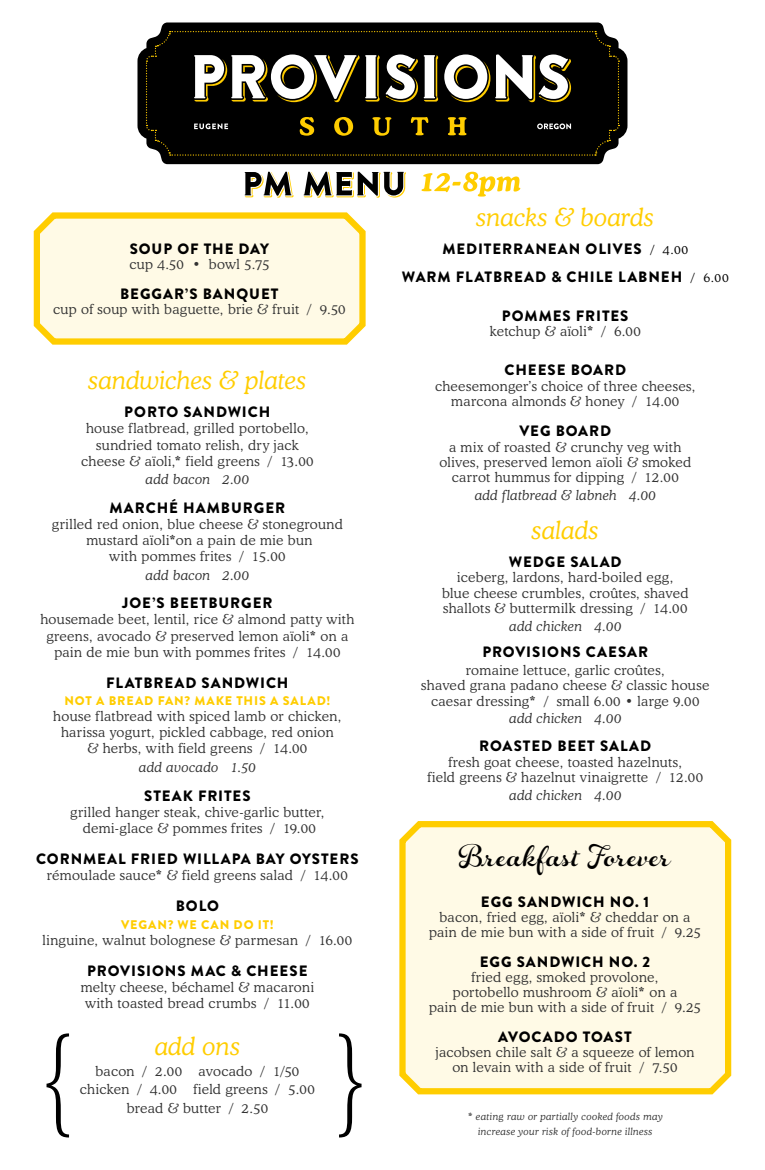
<style>
.page{position:relative;width:765px;height:1170px;background:#fff}
.page>*{position:absolute;margin:0;border:0;box-sizing:border-box;transform-origin:0 0}
.Item{font:37.5px "Rosarian";color:#000}
.Category{font:italic 300 25px "Cooper BT";letter-spacing:.005em;color:#ffcd00}
.Item-2{font:900 15px "Brandon Grotesque";letter-spacing:.065em;color:#000}
.Description{font:900 15px "Brandon Grotesque";letter-spacing:.065em;color:#000}
.Description-2{font:300 13.75px/16.1px "Cooper BT";letter-spacing:.025em;color:#333;text-align:center}
.Description-3{font:italic 300 13.75px "Cooper BT";letter-spacing:.025em;color:#333}
.Item-3{font:900 12.5px "Brandon Grotesque";letter-spacing:.07em;color:#ffcd00}
.Description-4{font:italic 300 10px/15px "Cooper BT";letter-spacing:.035em;color:#333;text-align:center}
.s1{font-family:"Cooper BT";font-weight:300;font-size:12.5px}
</style>
<div class="page">
<svg style="left:33px;top:212px;width:333px;height:133px;background:#fff4ca"></svg>
<svg style="left:137px;top:23px;width:490px;height:141px;fill:#000"></svg>
<svg style="left:143px;top:28px;width:479px;height:131px;background:#1b1b1b"></svg>
<svg style="left:145px;top:31px;width:475px;height:125px;background:#302e25"></svg>
<svg style="left:399px;top:821px;width:333px;height:274px;background:#fff6d4"></svg>
<svg style="left:245px;top:172px;width:49px;height:26px"></svg>
<svg style="left:304px;top:172px;width:102px;height:26px"></svg>
<svg style="left:421px;top:172px;width:99px;height:25px"></svg>
<svg style="left:47px;top:1033px;width:22px;height:105px"></svg>
<svg style="left:339px;top:1033px;width:23px;height:105px"></svg>
<p class="Item-2" style="left:130px;top:238px;width:141px">SOUP OF THE DAY</p>
<p class="Description-2" style="left:129px;top:256px;width:142px">cup 4.50 • bowl 5.75</p>
<p class="Item-2" style="left:120px;top:283px;width:160px">BEGGAR’S BANQUET</p>
<p class="Description-2" style="left:53px;top:301px;width:294px">cup of soup with baguette, brie &amp; fruit / 9.50</p>
<p class="Category" style="left:89px;top:365px;width:219px">sandwiches &amp; plates</p>
<p class="Item-2" style="left:124px;top:402px;width:148px">PORTO SANDWICH</p>
<p class="Description-2" style="left:81px;top:420px;width:234px">house flatbread, grilled portobello, sundried tomato relish, dry jack cheese &amp; aïoli,* field greens / 13.00</p>
<p class="Description-3" style="left:146px;top:471px;width:105px">add bacon 2.00</p>
<p class="Item-2" style="left:109px;top:497px;width:177px">MARCHÉ HAMBURGER</p>
<p class="Description-2" style="left:52px;top:516px;width:293px">grilled red onion, blue cheese &amp; stoneground mustard aïoli*on a pain de mie bun<br>with pommes frites / 15.00</p>
<p class="Description-3" style="left:146px;top:566px;width:105px">add bacon 2.00</p>
<p class="Item-2" style="left:122px;top:593px;width:152px">JOE’S BEETBURGER</p>
<p class="Description-2" style="left:40px;top:611px;width:316px">housemade beet, lentil, rice &amp; almond patty with greens, avocado &amp; preserved lemon aïoli* on a pain de mie bun with pommes frites / 14.00</p>
<p class="Item-2" style="left:106px;top:672px;width:184px">FLATBREAD SANDWICH</p>
<p class="Item-3" style="left:64px;top:692px;width:268px">NOT A BREAD FAN? MAKE THIS A SALAD!</p>
<p class="Description-2" style="left:53px;top:708px;width:290px">house flatbread with spiced lamb or chicken, harissa yogurt, pickled cabbage, red onion<br>&amp; herbs, with field greens / 14.00</p>
<p class="Description-3" style="left:139px;top:759px;width:118px">add avocado 1.50</p>
<p class="Item-2" style="left:144px;top:785px;width:108px">STEAK FRITES</p>
<p class="Description-2" style="left:70px;top:804px;width:256px">grilled hanger steak, chive-garlic butter, demi-glace &amp; pommes frites / 19.00</p>
<p class="Item-2" style="left:36px;top:848px;width:324px">CORNMEAL FRIED WILLAPA BAY OYSTERS</p>
<p class="Description-2" style="left:47px;top:867px;width:302px">rémoulade sauce* &amp; field greens salad / 14.00</p>
<p class="Item-2" style="left:176px;top:895px;width:45px">BOLO</p>
<p class="Item-3" style="left:121px;top:915px;width:154px">VEGAN? WE CAN DO IT!</p>
<p class="Description-2" style="left:43px;top:932px;width:311px">linguine, walnut bolognese &amp; parmesan / 16.00</p>
<p class="Item-2" style="left:87px;top:960px;width:222px">PROVISIONS MAC &amp; CHEESE</p>
<p class="Description-2" style="left:81px;top:979px;width:235px">melty cheese, béchamel &amp; macaroni with toasted bread crumbs / 11.00</p>
<p class="Category" style="left:155px;top:1031px;width:87px">add ons</p>
<p class="Description-2" style="left:95px;top:1063px;width:205px">bacon / 2.00 avocado / 1/50</p>
<p class="Description-2" style="left:80px;top:1081px;width:236px">chicken / 4.00 field greens / 5.00</p>
<p class="Description-2" style="left:127px;top:1099px;width:143px">bread &amp; butter / 2.50</p>
<p class="Category" style="left:477px;top:202px;width:179px">snacks &amp; boards</p>
<p class="Item-2" style="left:442px;top:238px;width:248px">MEDITERRANEAN OLIVES <span class="s1">/ 4.00</span></p>
<p class="Item-2" style="left:402px;top:266px;width:328px">WARM FLATBREAD &amp; CHILE LABNEH <span class="s1">/ 6.00</span></p>
<p class="Item-2" style="left:502px;top:305px;width:128px">POMMES FRITES</p>
<p class="Description-2" style="left:490px;top:323px;width:153px">ketchup &amp; aïoli* / 6.00</p>
<p class="Item-2" style="left:504px;top:360px;width:123px">CHEESE BOARD</p>
<p class="Description-2" style="left:435px;top:378px;width:262px;line-height:15.2px">cheesemonger’s choice of three cheeses, marcona almonds &amp; honey / 14.00</p>
<p class="Item-2" style="left:519px;top:420px;width:93px">VEG BOARD</p>
<p class="Description-2" style="left:439px;top:439px;width:253px;line-height:15.2px">a mix of roasted &amp; crunchy veg with olives, preserved lemon aïoli &amp; smoked carrot hummus for dipping / 12.00</p>
<p class="Description-3" style="left:475px;top:487px;width:183px">add flatbread &amp; labneh 4.00</p>
<p class="Category" style="left:532px;top:515px;width:68px">salads</p>
<p class="Item-2" style="left:509px;top:551px;width:114px">WEDGE SALAD</p>
<p class="Description-2" style="left:442px;top:570px;width:248px;line-height:15.2px">iceberg, lardons, hard-boiled egg, blue cheese crumbles, croûtes, shaved shallots &amp; buttermilk dressing / 14.00</p>
<p class="Description-3" style="left:509px;top:617px;width:114px">add chicken 4.00</p>
<p class="Description" style="left:482px;top:641px;width:167px">PROVISIONS CAESAR</p>
<p class="Description-2" style="left:421px;top:662px;width:290px;line-height:15.2px">romaine lettuce, garlic croûtes,<br>shaved grana padano cheese &amp; classic house caesar dressing* / small 6.00 • large 9.00</p>
<p class="Description-3" style="left:509px;top:710px;width:114px">add chicken 4.00</p>
<p class="Item-2" style="left:479px;top:735px;width:173px">ROASTED BEET SALAD</p>
<p class="Description-2" style="left:428px;top:754px;width:277px;line-height:15.2px">fresh goat cheese, toasted hazelnuts,<br>field greens &amp; hazelnut vinaigrette / 12.00</p>
<p class="Description-3" style="left:509px;top:786px;width:114px">add chicken 4.00</p>
<p class="Item" style="left:459px;top:831px;width:214px">Breakfast Forever</p>
<p class="Item-2" style="left:481px;top:891px;width:170px">EGG SANDWICH NO. 1</p>
<p class="Description-2" style="left:429px;top:910px;width:273px;line-height:15px">bacon, fried egg, aïoli* &amp; cheddar on a pain de mie bun with a side of fruit / 9.25</p>
<p class="Item-2" style="left:480px;top:951px;width:172px">EGG SANDWICH NO. 2</p>
<p class="Description-2" style="left:429px;top:970px;width:273px;line-height:15px">fried egg, smoked provolone,<br>portobello mushroom &amp; aïoli* on a<br>pain de mie bun with a side of fruit / 9.25</p>
<p class="Item-2" style="left:498px;top:1026px;width:135px">AVOCADO TOAST</p>
<p class="Description-2" style="left:435px;top:1045px;width:261px;line-height:15px">jacobsen chile salt &amp; a squeeze of lemon on levain with a side of fruit / 7.50</p>
<p class="Description-4" style="left:468px;top:1109px;width:197px">* eating raw or partially cooked foods may increase your risk of food-borne illness</p>
</div>
